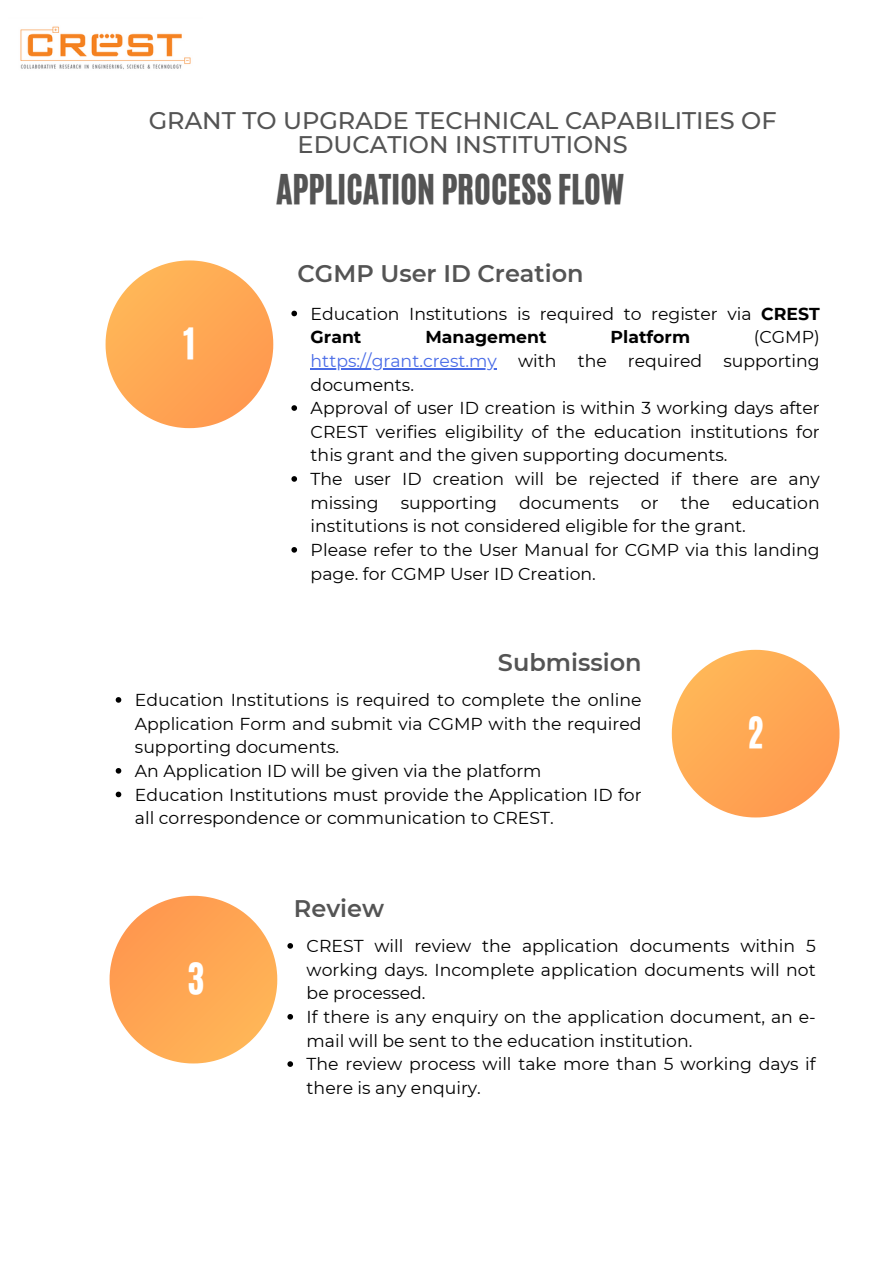
<style>
.page{position:relative;width:894px;height:1264px;background:#fff}
.page>*{position:absolute;margin:0;border:0;box-sizing:border-box;transform-origin:0 0}
.t1{font:36.15px "CA Generated";color:#fff}
.t2{font:34.5px "CA Generated";color:#545454}
.t3{font:500 24px/23.7px "Montserrat";color:#545454;text-align:center}
.t4{font:600 24px "Montserrat";color:#545454}
.t5{font:17.25px/23.7px "Montserrat";color:#000}
.t6{font:700 17.25px "Montserrat";color:#000}
.s1{font-weight:700}
.s2{color:#496be7}
</style>
<div class="page">
<img style="left:20px;top:26px;width:171px;height:43px">
<svg style="left:116px;top:697px;width:5px;height:5px"></svg>
<svg style="left:116px;top:768px;width:5px;height:5px"></svg>
<svg style="left:116px;top:791px;width:5px;height:6px"></svg>
<svg style="left:671px;top:649px;width:168px;height:168px"></svg>
<svg style="left:287px;top:943px;width:6px;height:5px"></svg>
<svg style="left:287px;top:1014px;width:6px;height:5px"></svg>
<svg style="left:287px;top:1061px;width:6px;height:5px"></svg>
<svg style="left:109px;top:895px;width:168px;height:168px"></svg>
<svg style="left:291px;top:311px;width:6px;height:5px"></svg>
<hr style="left:310px;top:368px;width:186px;height:1px;background:#496be7">
<svg style="left:291px;top:405px;width:6px;height:6px"></svg>
<svg style="left:291px;top:476px;width:6px;height:6px"></svg>
<svg style="left:291px;top:547px;width:6px;height:5px"></svg>
<svg style="left:105px;top:260px;width:168px;height:168px"></svg>
<h2 class="t3" style="left:149px;top:109px;width:629px">GRANT TO UPGRADE TECHNICAL CAPABILITIES OF<br>EDUCATION INSTITUTIONS</h2>
<h1 class="t2" style="left:276px;top:165px;width:349px">APPLICATION PROCESS FLOW</h1>
<h3 class="t1" style="left:183px;top:317px;width:13px">1</h3>
<p class="t4" style="left:297px;top:259px;width:287px">CGMP User ID Creation</p>
<p class="t5" style="left:310px;top:301px;width:510px">Education Institutions is required to register via <span class="s1">CREST<br>Grant</span></p>
<p class="t6" style="left:425px;top:326px;width:123px">Management</p>
<p class="t6" style="left:610px;top:326px;width:81px">Platform</p>
<p class="t5" style="left:753px;top:325px;width:67px">(CGMP)</p>
<p class="t5" style="left:310px;top:349px;width:510px"><span class="s2">https://grant.crest.my</span> with the required supporting documents.<br>Approval of user ID creation is within 3 working days after CREST verifies eligibility of the education institutions for this grant and the given supporting documents.<br>The user ID creation will be rejected if there are any</p>
<p class="t5" style="left:310px;top:490px;width:69px">missing</p>
<p class="t5" style="left:400px;top:490px;width:98px">supporting</p>
<p class="t5" style="left:519px;top:490px;width:101px">documents</p>
<p class="t5" style="left:640px;top:490px;width:19px">or</p>
<p class="t5" style="left:680px;top:490px;width:31px">the</p>
<p class="t5" style="left:310px;top:490px;width:510px;text-indent:421px">education institutions is not considered eligible for the grant.<br>Please refer to the User Manual for CGMP via this landing</p>
<p class="t5" style="left:310px;top:561px;width:287px">page. for CGMP User ID Creation.</p>
<p class="t4" style="left:498px;top:648px;width:145px">Submission</p>
<p class="t5" style="left:135px;top:688px;width:508px;text-align:justify">Education Institutions is required to complete the online Application Form and submit via CGMP with the required supporting documents.</p>
<p class="t5" style="left:135px;top:759px;width:408px">An Application ID will be given via the platform</p>
<h3 class="t5" style="left:135px;top:782px;width:508px">Education Institutions must provide the Application ID for all correspondence or communication to CREST.</h3>
<p class="t4" style="left:294px;top:894px;width:92px">Review</p>
<p class="t1" style="left:747px;top:707px;width:18px">2</p>
<p class="t1" style="left:187px;top:952px;width:18px">3</p>
<p class="t5" style="left:306px;top:934px;width:510px;text-align:justify">CREST will review the application documents within 5 working days. Incomplete application documents will not be processed.</p>
<p class="t5" style="left:306px;top:1004px;width:510px">If there is any enquiry on the application document, an e&shy;mail will be sent to the education institution.</p>
<h3 class="t5" style="left:306px;top:1052px;width:510px">The review process will take more than 5 working days if there is any enquiry.</h3>
</div>
